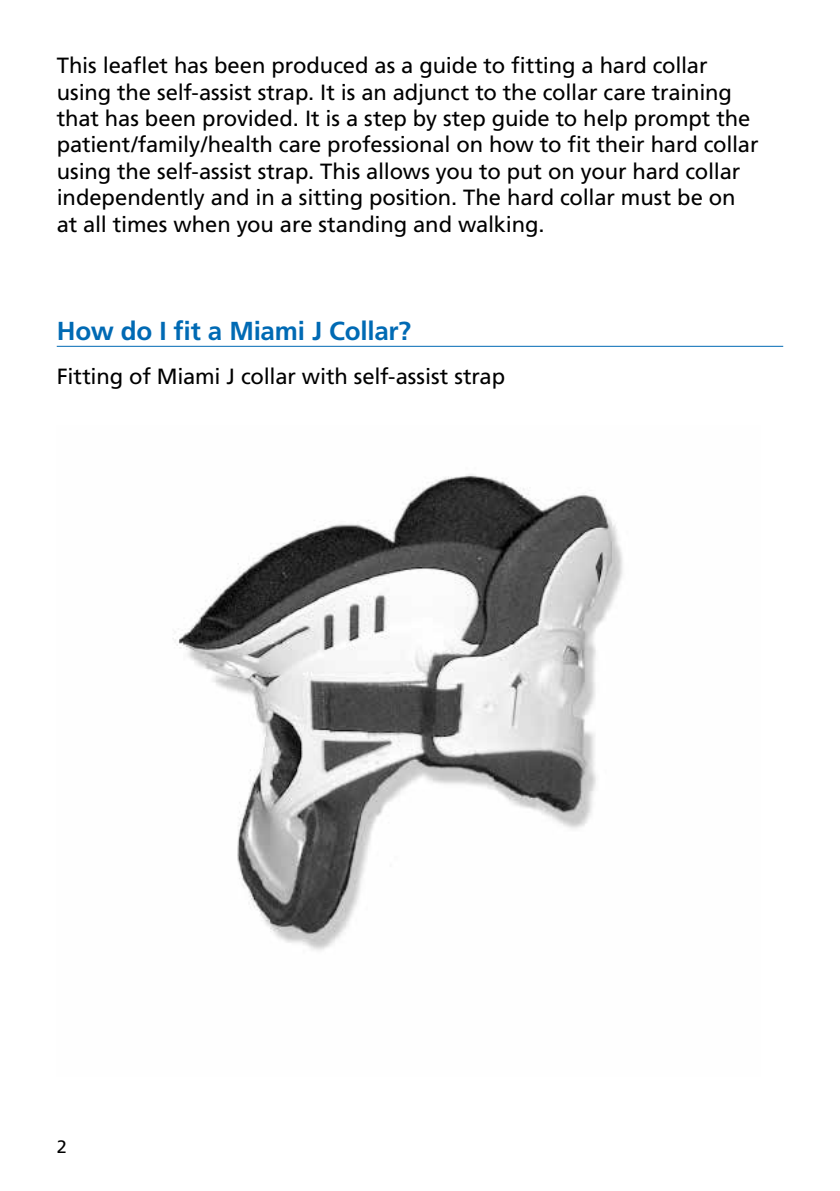
<style>
.page{position:relative;width:840px;height:1191px;background:#fff}
.page>*{position:absolute;margin:0;border:0;box-sizing:border-box;transform-origin:0 0}
.t1{font:700 26px "Frutiger";letter-spacing:-.01em;color:#006ab4}
.t2{font:22px/26.4px "Frutiger";letter-spacing:-.01em;color:#000}
.t3{font:18px "Frutiger";color:#000}
</style>
<div class="page">
<hr style="left:57px;top:346px;width:725px;height:1px;background:#006ab4">
<img style="left:173px;top:474px;width:450px;height:477px">
<p class="t2" style="left:57px;top:52px;width:703px">This leaflet has been produced as a guide to fitting a hard collar using the self-assist strap. It is an adjunct to the collar care training that has been provided. It is a step by step guide to help prompt the patient/family/health care professional on how to fit their hard collar using the self-assist strap. This allows you to put on your hard collar independently and in a sitting position. The hard collar must be on at all times when you are standing and walking.</p>
<p class="t1" style="left:57px;top:316px;width:355px">How do I fit a Miami J Collar?</p>
<p class="t2" style="left:57px;top:363px;width:449px">Fitting of Miami J collar with self-assist strap</p>
<p class="t3" style="left:57px;top:1136px;width:12px">2</p>
</div>
